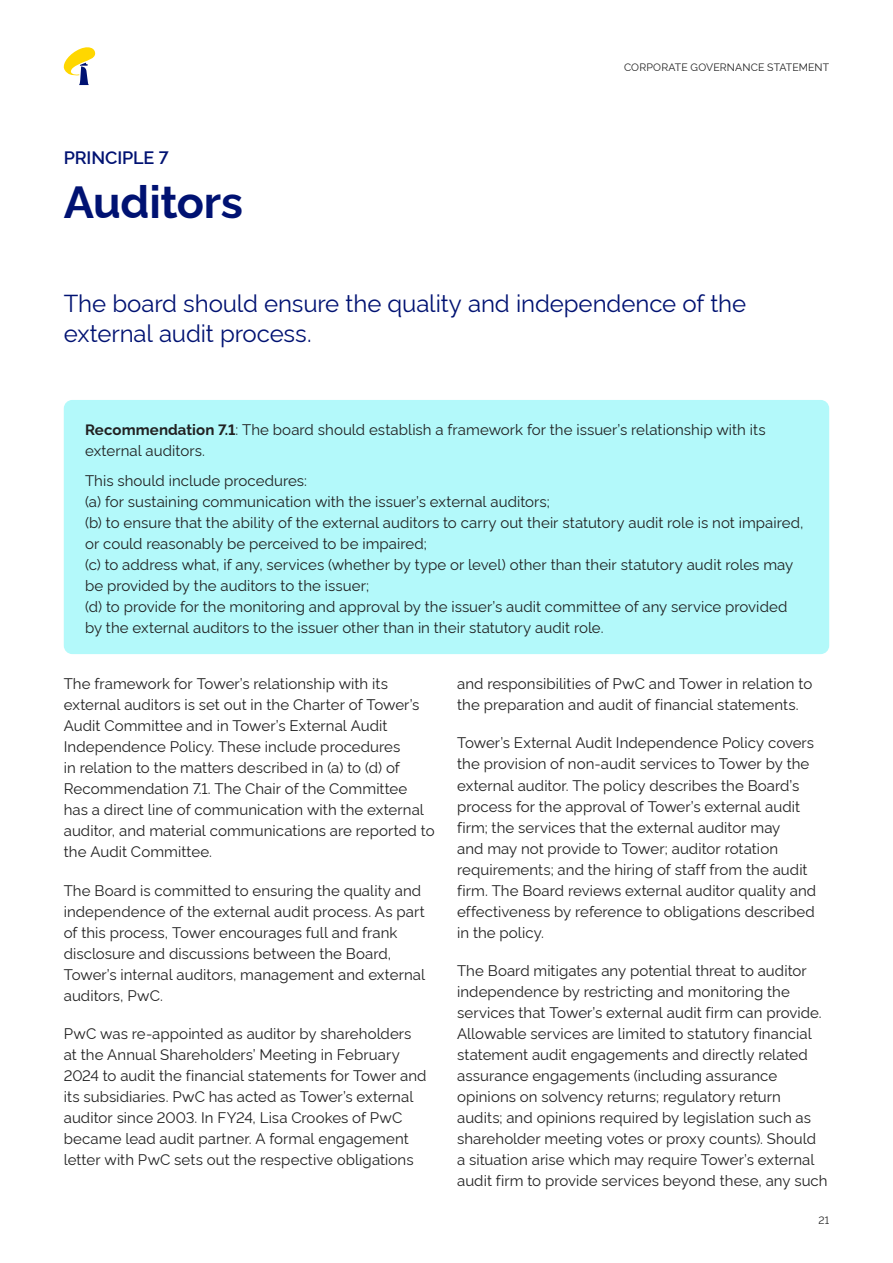
<style>
.page{position:relative;width:893px;height:1263px;background:#fff}
.page>*{position:absolute;margin:0;border:0;box-sizing:border-box;transform-origin:0 0}
.t1{font:45px "Tower Font Bold";letter-spacing:-.01em;color:#001272}
.t2{font:24px/30px "Tower Font Regular";letter-spacing:-.005em;color:#001272}
.t3{font:700 18px "Tower Font Semi";letter-spacing:-.005em;color:#001272}
.t4{font:15px/21px "Tower Font Regular";letter-spacing:.005em;color:#212121}
.t5{font:10.5px "Tower Font Regular";letter-spacing:.015em;color:#212121}
.s1{font-family:"Tower Font Bold"}
</style>
<div class="page">
<svg style="left:63px;top:47px;width:32px;height:38px"></svg>
<div style="left:64px;top:400px;width:765px;height:254px;background:#b3f9fa;border-radius:9px"></div>
<p class="t3" style="left:64px;top:143px;width:106px">PRINCIPLE 7</p>
<h1 class="t1" style="left:64px;top:167px;width:181px">Auditors</h1>
<p class="t5" style="left:624px;top:59px;width:207px">CORPORATE GOVERNANCE STATEMENT</p>
<h2 class="t2" style="left:64px;top:286px;width:684px">The board should ensure the quality and independence of the external audit process.</h2>
<p class="t4" style="left:85px;top:418px;width:682px"><span class="s1">Recommendation 7.1</span>: The board should establish a framework for the issuer’s relationship with its external auditors.</p>
<p class="t4" style="left:85px;top:468px;width:720px">This should include procedures:<br>(a) for sustaining communication with the issuer’s external auditors;<br>(b) to ensure that the ability of the external auditors to carry out their statutory audit role is not impaired, or could reasonably be perceived to be impaired;<br>(c) to address what, if any, services (whether by type or level) other than their statutory audit roles may be provided by the auditors to the issuer;<br>(d) to provide for the monitoring and approval by the issuer’s audit committee of any service provided by the external auditors to the issuer other than in their statutory audit role.</p>
<p class="t4" style="left:64px;top:672px;width:372px">The framework for Tower’s relationship with its external auditors is set out in the Charter of Tower’s Audit Committee and in Tower’s External Audit Independence Policy. These include procedures<br>in relation to the matters described in (a) to (d) of Recommendation 7.1. The Chair of the Committee has a direct line of communication with the external auditor, and material communications are reported to the Audit Committee.</p>
<p class="t4" style="left:64px;top:878px;width:363px">The Board is committed to ensuring the quality and independence of the external audit process. As part of this process, Tower encourages full and frank disclosure and discussions between the Board, Tower’s internal auditors, management and external auditors, PwC.</p>
<p class="t4" style="left:64px;top:1021px;width:364px">PwC was re-appointed as auditor by shareholders at the Annual Shareholders’ Meeting in February 2024 to audit the financial statements for Tower and its subsidiaries. PwC has acted as Tower’s external auditor since 2003. In FY24, Lisa Crookes of PwC became lead audit partner. A formal engagement letter with PwC sets out the respective obligations</p>
<p class="t4" style="left:457px;top:672px;width:357px">and responsibilities of PwC and Tower in relation to the preparation and audit of financial statements.</p>
<p class="t4" style="left:457px;top:731px;width:361px">Tower’s External Audit Independence Policy covers the provision of non-audit services to Tower by the external auditor. The policy describes the Board’s process for the approval of Tower’s external audit firm; the services that the external auditor may<br>and may not provide to Tower; auditor rotation requirements; and the hiring of staff from the audit firm. The Board reviews external auditor quality and effectiveness by reference to obligations described in the policy.</p>
<p class="t4" style="left:457px;top:958px;width:372px">The Board mitigates any potential threat to auditor independence by restricting and monitoring the services that Tower’s external audit firm can provide.<br>Allowable services are limited to statutory financial statement audit engagements and directly related assurance engagements (including assurance opinions on solvency returns; regulatory return audits; and opinions required by legislation such as shareholder meeting votes or proxy counts). Should a situation arise which may require Tower’s external audit firm to provide services beyond these, any such</p>
<p class="t5" style="left:818px;top:1212px;width:12px">21</p>
</div>
